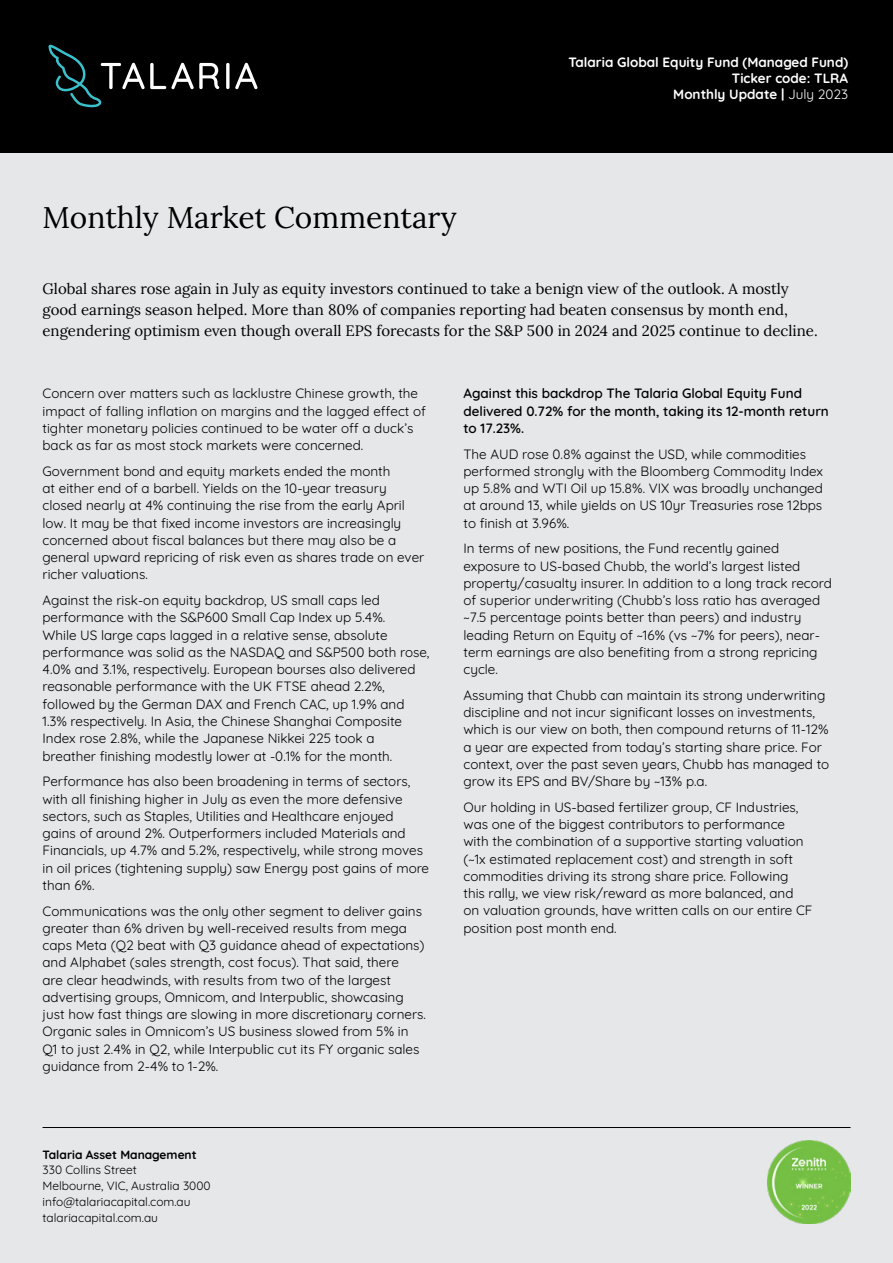
<style>
.page{position:relative;width:893px;height:1263px;background:#fff}
.page>*{position:absolute;margin:0;border:0;box-sizing:border-box;transform-origin:0 0}
.t1{font:30px "Lora";color:#000}
.t2{font:15px/21px "Lora";color:#000}
.t3{font:13.5px/17.2px "Quicksand";color:#000}
.t4{font:600 13.5px/17.2px "Quicksand";color:#000}
.t5{font:700 13.5px/16.2px "Quicksand";color:#fff;text-align:right}
.t6{font:12px/15.8px "Quicksand";color:#000}
.t7{font:700 12px "Quicksand";color:#000}
.s1{font-weight:400}
</style>
<div class="page">
<div style="left:0;top:108px;width:893px;height:1155px;background:#e6e7e8"></div>
<hr style="left:43px;top:1127px;width:808px;height:1px;background:#000">
<div style="left:0;top:0;width:893px;height:153px;background:#000"></div>
<svg style="left:226px;top:63px;width:3px;height:26px"></svg>
<svg style="left:235px;top:63px;width:22px;height:26px"></svg>
<svg style="left:48px;top:44px;width:171px;height:63px"></svg>
<img style="left:768px;top:1140px;width:82px;height:83px">
<h1 class="t1" style="left:43px;top:195px;width:416px">Monthly Market Commentary</h1>
<p class="t5" style="left:568px;top:53px;width:281px">Talaria Global Equity Fund (Managed Fund)<br>Ticker code: TLRA<br>Monthly Update | <span class="s1">July 2023</span></p>
<p class="t2" style="left:43px;top:277px;width:777px">Global shares rose again in July as equity investors continued to take a benign view of the outlook. A mostly good earnings season helped. More than 80% of companies reporting had beaten consensus by month end, engendering optimism even though overall EPS forecasts for the S&amp;P 500 in 2024 and 2025 continue to decline.</p>
<p class="t3" style="left:43px;top:384px;width:385px">Concern over matters such as lacklustre Chinese growth, the impact of falling inflation on margins and the lagged effect of tighter monetary policies continued to be water off a duck’s back as far as most stock markets were concerned.</p>
<p class="t3" style="left:43px;top:461px;width:383px">Government bond and equity markets ended the month<br>at either end of a barbell. Yields on the 10-year treasury closed nearly at 4% continuing the rise from the early April low. It may be that fixed income investors are increasingly concerned about fiscal balances but there may also be a general upward repricing of risk even as shares trade on ever richer valuations.</p>
<p class="t3" style="left:43px;top:590px;width:388px">Against the risk-on equity backdrop, US small caps led performance with the S&amp;P600 Small Cap Index up 5.4%.<br>While US large caps lagged in a relative sense, absolute performance was solid as the NASDAQ and S&amp;P500 both rose, 4.0% and 3.1%, respectively. European bourses also delivered reasonable performance with the UK FTSE ahead 2.2%, followed by the German DAX and French CAC, up 1.9% and 1.3% respectively. In Asia, the Chinese Shanghai Composite Index rose 2.8%, while the Japanese Nikkei 225 took a breather finishing modestly lower at -0.1% for the month.</p>
<p class="t3" style="left:43px;top:771px;width:388px">Performance has also been broadening in terms of sectors, with all finishing higher in July as even the more defensive sectors, such as Staples, Utilities and Healthcare enjoyed gains of around 2%. Outperformers included Materials and Financials, up 4.7% and 5.2%, respectively, while strong moves in oil prices (tightening supply) saw Energy post gains of more than 6%.</p>
<p class="t3" style="left:43px;top:901px;width:385px">Communications was the only other segment to deliver gains greater than 6% driven by well-received results from mega caps Meta (Q2 beat with Q3 guidance ahead of expectations) and Alphabet (sales strength, cost focus). That said, there<br>are clear headwinds, with results from two of the largest advertising groups, Omnicom, and Interpublic, showcasing just how fast things are slowing in more discretionary corners.<br>Organic sales in Omnicom’s US business slowed from 5% in Q1 to just 2.4% in Q2, while Interpublic cut its FY organic sales guidance from 2-4% to 1-2%.</p>
<p class="t7" style="left:43px;top:1145px;width:156px">Talaria Asset Management</p>
<p class="t6" style="left:43px;top:1161px;width:170px">330 Collins Street<br>Melbourne, VIC, Australia 3000 info@talariacapital.com.au talariacapital.com.au</p>
<p class="t4" style="left:463px;top:383px;width:367px">Against this backdrop The Talaria Global Equity Fund delivered 0.72% for the month, taking its 12-month return to 17.23%.</p>
<p class="t3" style="left:463px;top:444px;width:361px">The AUD rose 0.8% against the USD, while commodities performed strongly with the Bloomberg Commodity Index up 5.8% and WTI Oil up 15.8%. VIX was broadly unchanged at around 13, while yields on US 10yr Treasuries rose 12bps to finish at 3.96%.</p>
<p class="t3" style="left:463px;top:538px;width:370px">In terms of new positions, the Fund recently gained exposure to US-based Chubb, the world’s largest listed property/casualty insurer. In addition to a long track record of superior underwriting (Chubb’s loss ratio has averaged ~7.5 percentage points better than peers) and industry leading Return on Equity of ~16% (vs ~7% for peers), near&shy;term earnings are also benefiting from a strong repricing cycle.</p>
<p class="t3" style="left:463px;top:685px;width:367px">Assuming that Chubb can maintain its strong underwriting discipline and not incur significant losses on investments, which is our view on both, then compound returns of 11-12% a year are expected from today’s starting share price. For context, over the past seven years, Chubb has managed to grow its EPS and BV/Share by ~13% p.a.</p>
<p class="t3" style="left:463px;top:797px;width:351px">Our holding in US-based fertilizer group, CF Industries, was one of the biggest contributors to performance with the combination of a supportive starting valuation (~1x estimated replacement cost) and strength in soft commodities driving its strong share price. Following this rally, we view risk/reward as more balanced, and on valuation grounds, have written calls on our entire CF position post month end.</p>
</div>
